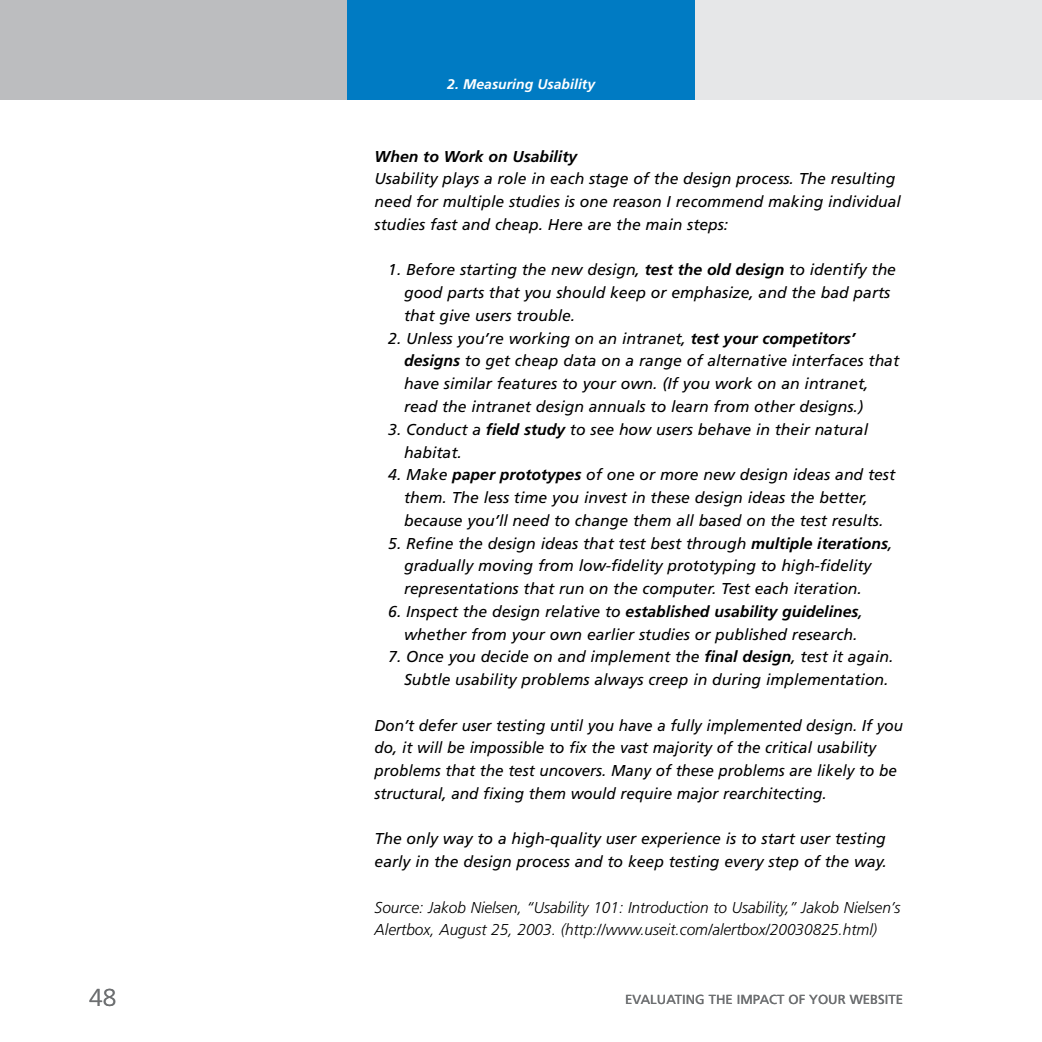
<style>
.page{position:relative;width:1042px;height:1042px;background:#fff}
.page>*{position:absolute;margin:0;border:0;box-sizing:border-box;transform-origin:0 0}
.t1{font:300 24.5px "Frutiger LT Std";color:#6d6f71}
.t2{font:italic 15.75px/22.8px "Frutiger LT Std";color:#000}
.t3{font:italic 300 15.75px/22.8px "Frutiger LT Std";color:#000}
.t4{font:italic 700 15.75px "Frutiger LT Std";color:#000}
.t5{font:italic 700 14px "Frutiger LT Std";color:#fff}
.t6{font:13.12px "Frutiger LT Std";color:#6d6f71}
.s1{font-weight:700}
</style>
<div class="page">
<div style="left:0;top:0;width:347px;height:99px;background:#bcbdbf"></div>
<div style="left:694px;top:0;width:348px;height:99px;background:#e6e7e8"></div>
<div style="left:347px;top:0;width:347px;height:99px;background:#007bc3"></div>
<hr style="left:1041px;top:0;width:1px;height:99px;background:#bcbdbf">
<p class="t5" style="left:447px;top:76px;width:149px">2. Measuring Usability</p>
<p class="t4" style="left:375px;top:147px;width:204px">When to Work on Usability</p>
<p class="t2" style="left:375px;top:168px;width:528px">Usability plays a role in each stage of the design process. The resulting need for multiple studies is one reason I recommend making individual studies fast and cheap. Here are the main steps:</p>
<p class="t2" style="left:404px;top:259px;width:493px;text-indent:-16px">1. Before starting the new design, <span class="s1">test the old design</span> to identify the good parts that you should keep or emphasize, and the bad parts that give users trouble.</p>
<p class="t2" style="left:404px;top:327px;width:496px;text-indent:-16px">2. Unless you’re working on an intranet, <span class="s1">test your competitors’ designs</span> to get cheap data on a range of alternative interfaces that have similar features to your own. (If you work on an intranet, read the intranet design annuals to learn from other designs.)</p>
<p class="t2" style="left:404px;top:418px;width:465px;text-indent:-16px">3. Conduct a <span class="s1">field study</span> to see how users behave in their natural habitat.</p>
<p class="t2" style="left:404px;top:463px;width:493px;text-indent:-16px">4. Make <span class="s1">paper prototypes</span> of one or more new design ideas and test them. The less time you invest in these design ideas the better, because you’ll need to change them all based on the test results.</p>
<p class="t2" style="left:404px;top:532px;width:490px;text-indent:-16px">5. Refine the design ideas that test best through <span class="s1">multiple iterations</span>, gradually moving from low-fidelity prototyping to high-fidelity representations that run on the computer. Test each iteration.</p>
<p class="t2" style="left:404px;top:600px;width:460px;text-indent:-16px">6. Inspect the design relative to <span class="s1">established usability guidelines</span>, whether from your own earlier studies or published research.</p>
<p class="t2" style="left:404px;top:645px;width:491px;text-indent:-16px">7. Once you decide on and implement the <span class="s1">final design</span>, test it again.<br>Subtle usability problems always creep in during implementation.</p>
<p class="t2" style="left:375px;top:714px;width:530px">Don’t defer user testing until you have a fully implemented design. If you do, it will be impossible to fix the vast majority of the critical usability problems that the test uncovers. Many of these problems are likely to be structural, and fixing them would require major rearchitecting.</p>
<p class="t2" style="left:375px;top:827px;width:514px">The only way to a high-quality user experience is to start user testing early in the design process and to keep testing every step of the way.</p>
<p class="t3" style="left:375px;top:896px;width:527px">Source: Jakob Nielsen, “Usability 101: Introduction to Usability,” Jakob Nielsen’s<br>Alertbox, August 25, 2003. (http://www.useit.com/alertbox/20030825.html)</p>
<h1 class="t1" style="left:89px;top:983px;width:26px">48</h1>
<p class="t6" style="left:625px;top:992px;width:107px">EVALUATING THE</p>
<p class="t6" style="left:737px;top:992px;width:166px">IMPACT OF YOUR WE BSITE</p>
</div>
